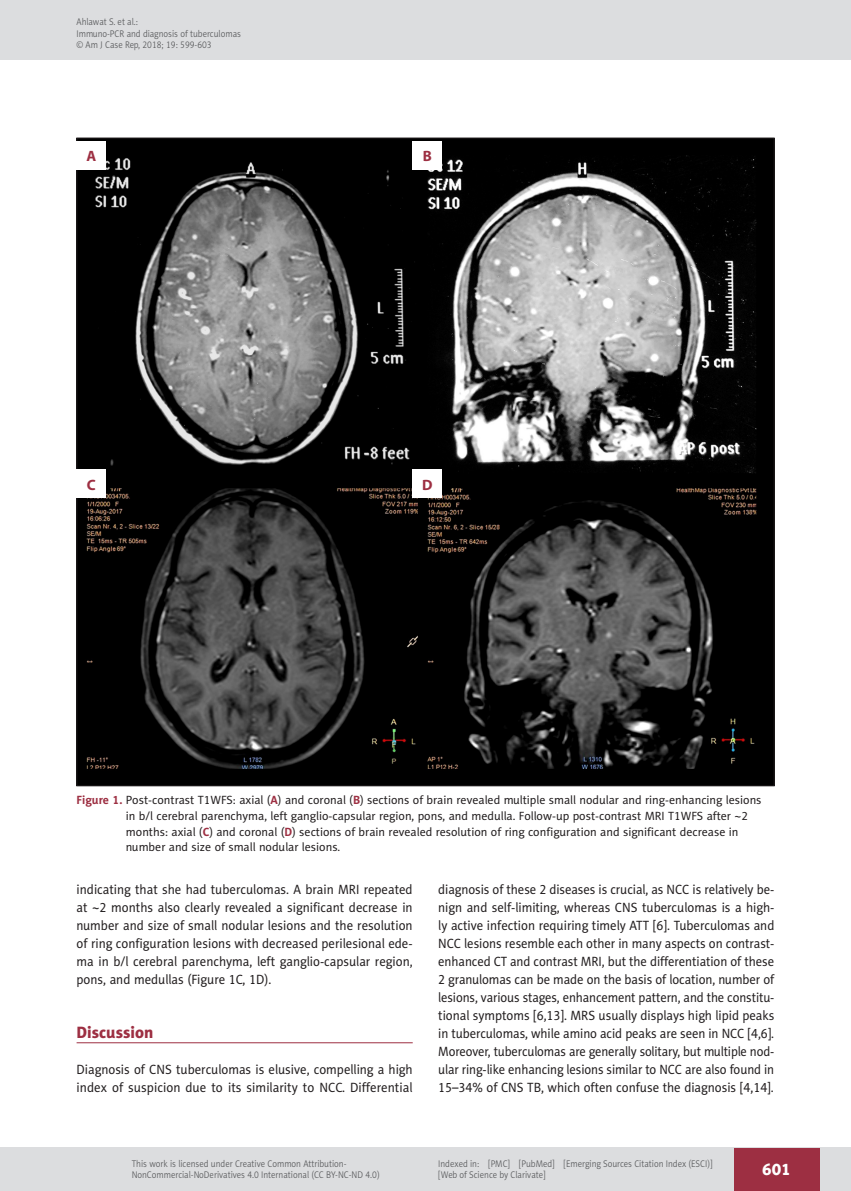
<style>
.page{position:relative;width:851px;height:1191px;background:#fff}
.page>*{position:absolute;margin:0;border:0;box-sizing:border-box;transform-origin:0 0}
.AJCR_Headline_1{font:16.5px "Naomi Sans EFN Heavy";color:#9d2f42}
.t1{font:16.5px "Naomi Sans EFN Heavy";color:#fff}
.t2{font:700 15px "Myriad Pro";color:#9d2f42}
.AJCR_Body{font:13.5px/18px "Naomi Sans EFN";color:#231f20;text-align:justify;scale:.94 1}
.AJCR_Body-2{font:13.5px/18px "Naomi Sans EFN";color:#231f20;text-align:justify;scale:.95 1}
.AJCR_Rycina_tytul{font:12px/15.8px "Naomi Sans EFN";color:#231f20}
.AJCR_pagina_zywa{font:9.75px/11.2px "Naomi Sans EFN Light";color:#57585a;scale:.9 1}
.AJCR_pagina_sygnatur{font:9.75px "Naomi Sans EFN Light";color:#57585a;scale:.9 1}
.s1{font-weight:700;color:#9d2f42}
</style>
<div class="page">
<hr style="left:77px;top:1042px;width:335px;height:1px;background:#9d2f42">
<img style="left:79px;top:140px;width:693px;height:644px">
<div style="left:77px;top:142px;width:29px;height:28px;background:#fff"></div>
<div style="left:77px;top:470px;width:29px;height:28px;background:#fff"></div>
<div style="left:412px;top:142px;width:30px;height:28px;background:#fff"></div>
<div style="left:412px;top:470px;width:30px;height:28px;background:#fff"></div>
<div style="left:0;top:1148px;width:850px;height:43px;background:#dcdddf"></div>
<div style="left:733px;top:1147px;width:86px;height:43px;background:#9d2f42"></div>
<div style="left:0;top:0;width:850px;height:60px;background:#dcdddf"></div>
<p class="AJCR_pagina_zywa" style="left:77px;top:16px;width:184px">Ahlawat S. et al.:<br>Immuno-PCR and diagnosis of tuberculomas</p>
<p class="AJCR_pagina_sygnatur" style="left:77px;top:39px;width:152px">© Am J Case Rep, 2018; 19: 599-603</p>
<p class="t2" style="left:86px;top:147px;width:11px">A</p>
<p class="t2" style="left:87px;top:475px;width:10px">C</p>
<p class="t2" style="left:423px;top:147px;width:11px">B</p>
<p class="t2" style="left:422px;top:475px;width:12px">D</p>
<p class="AJCR_Rycina_tytul" style="left:126px;top:792px;width:637px;text-indent:-49px"><span class="s1">Figure 1.</span> Post-contrast T1WFS: axial (<span class="s1">A</span>) and coronal (<span class="s1">B</span>) sections of brain revealed multiple small nodular and ring-enhancing lesions in b/l cerebral parenchyma, left ganglio-capsular region, pons, and medulla. Follow-up post-contrast MRI T1WFS after ~2 months: axial (<span class="s1">C</span>) and coronal (<span class="s1">D</span>) sections of brain revealed resolution of ring configuration and significant decrease in number and size of small nodular lesions.</p>
<p class="AJCR_Body-2" style="left:77px;top:880px;width:355px">indicating that she had tuberculomas. A brain MRI repeated at ~2 months also clearly revealed a significant decrease in number and size of small nodular lesions and the resolution of ring configuration lesions with decreased perilesional ede&shy;ma in b/l cerebral parenchyma, left ganglio-capsular region, pons, and medullas (Figure 1C, 1D).</p>
<p class="AJCR_Headline_1" style="left:77px;top:1022px;width:78px">Discussion</p>
<p class="AJCR_Body-2" style="left:77px;top:1060px;width:355px">Diagnosis of CNS tuberculomas is elusive, compelling a high index of suspicion due to its similarity to NCC. Differential</p>
<p class="AJCR_pagina_zywa" style="left:132px;top:1158px;width:277px">This work is licensed under Creative Common Attribution-<br>NonCommercial-NoDerivatives 4.0 International (CC BY-NC-ND 4.0)</p>
<p class="AJCR_Body" style="left:438px;top:880px;width:359px">diagnosis of these 2 diseases is crucial, as NCC is relatively be&shy;nign and self-limiting, whereas CNS tuberculomas is a high&shy;ly active infection requiring timely ATT [6]. Tuberculomas and NCC lesions resemble each other in many aspects on contrast&shy;enhanced CT and contrast MRI, but the differentiation of these 2 granulomas can be made on the basis of location, number of lesions, various stages, enhancement pattern, and the constitu&shy;tional symptoms [6,13]. MRS usually displays high lipid peaks in tuberculomas, while amino acid peaks are seen in NCC [4,6].<br>Moreover, tuberculomas are generally solitary, but multiple nod&shy;ular ring-like enhancing lesions similar to NCC are also found in 15–34% of CNS TB, which often confuse the diagnosis [4,14].</p>
<p class="AJCR_pagina_zywa" style="left:438px;top:1158px;width:306px">Indexed in: [PMC] [PubMed] [Emerging Sources Citation Index (ESCI)] [Web of Science by Clarivate]</p>
<p class="t1" style="left:762px;top:1159px;width:30px">601</p>
</div>
